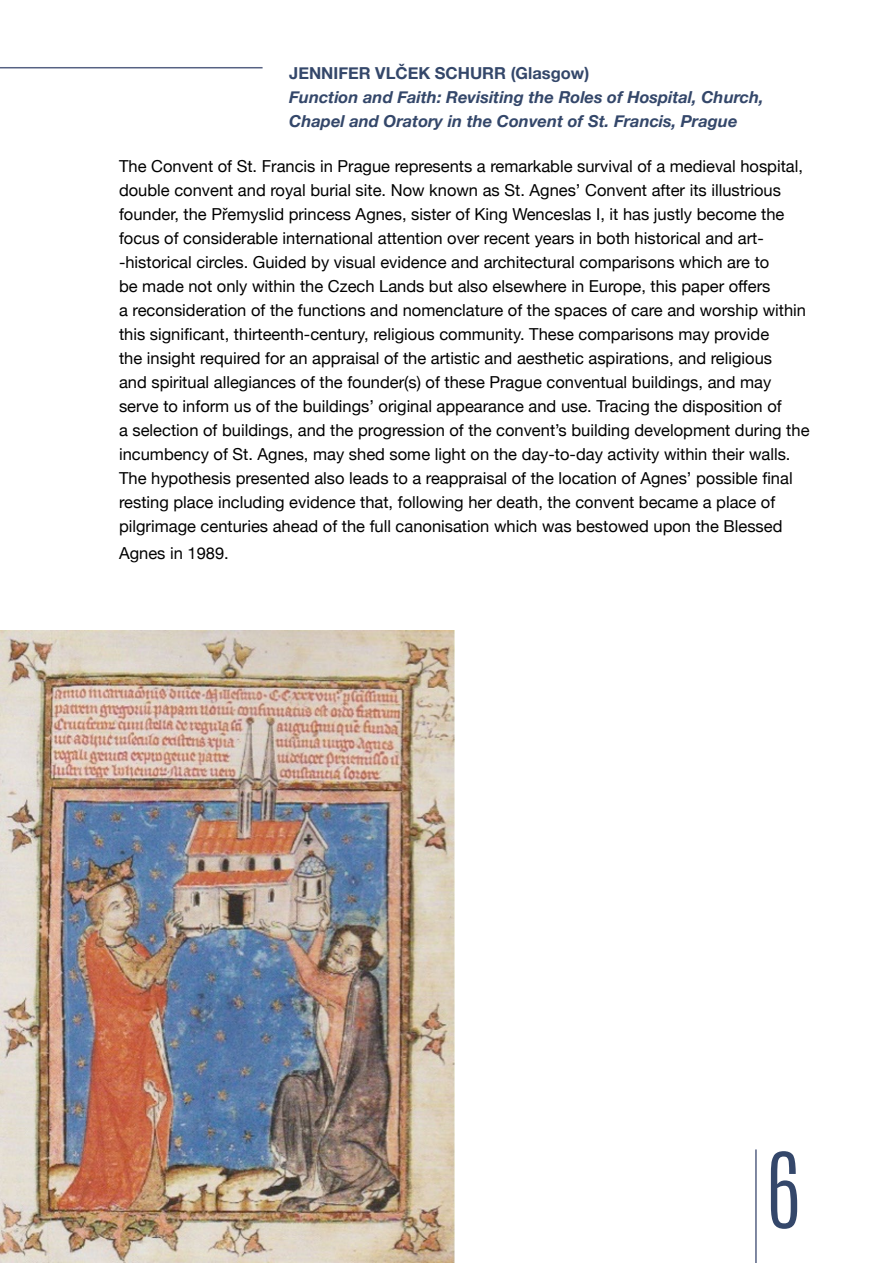
<style>
.page{position:relative;width:893px;height:1263px;background:#fff}
.page>*{position:absolute;margin:0;border:0;box-sizing:border-box;transform-origin:0 0}
.t1{font:300 88.35px "Antonio";color:#34476a}
.t2{font:16.5px/24px "Helvetica Neue";color:#000}
.t3{font:italic 700 16.5px/24px "Helvetica Neue";color:#34476a}
.t4{font:700 16.5px "Helvetica Neue";color:#34476a}
</style>
<div class="page">
<img style="left:0;top:631px;width:455px;height:632px">
<hr style="left:755px;top:1149px;width:2px;height:114px;background:#566283">
<hr style="left:0;top:67px;width:263px;height:1px;background:#566283">
<p class="t4" style="left:289px;top:60px;width:302px">JENNIFER VLČEK SCHURR (Glasgow)</p>
<p class="t3" style="left:289px;top:85px;width:476px">Function and Faith: Revisiting the Roles of Hospital, Church,<br>Chapel and Oratory in the Convent of St. Francis, Prague</p>
<p class="t2" style="left:119px;top:155px;width:692px">The Convent of St. Francis in Prague represents a remarkable survival of a medieval hospital, double convent and royal burial site. Now known as St. Agnes’ Convent after its illustrious founder, the Přemyslid princess Agnes, sister of King Wenceslas I, it has justly become the focus of considerable international attention over recent years in both historical and art--historical circles. Guided by visual evidence and architectural comparisons which are to<br>be made not only within the Czech Lands but also elsewhere in Europe, this paper offers<br>a reconsideration of the functions and nomenclature of the spaces of care and worship within this significant, thirteenth-century, religious community. These comparisons may provide<br>the insight required for an appraisal of the artistic and aesthetic aspirations, and religious<br>and spiritual allegiances of the founder(s) of these Prague conventual buildings, and may serve to inform us of the buildings’ original appearance and use. Tracing the disposition of<br>a selection of buildings, and the progression of the convent’s building development during the incumbency of St. Agnes, may shed some light on the day-to-day activity within their walls.<br>The hypothesis presented also leads to a reappraisal of the location of Agnes’ possible final resting place including evidence that, following her death, the convent became a place of pilgrimage centuries ahead of the full canonisation which was bestowed upon the Blessed</p>
<p class="t2" style="left:119px;top:542px;width:111px">Agnes in 1989.</p>
<h1 class="t1" style="left:767px;top:1127px;width:34px">6</h1>
</div>
